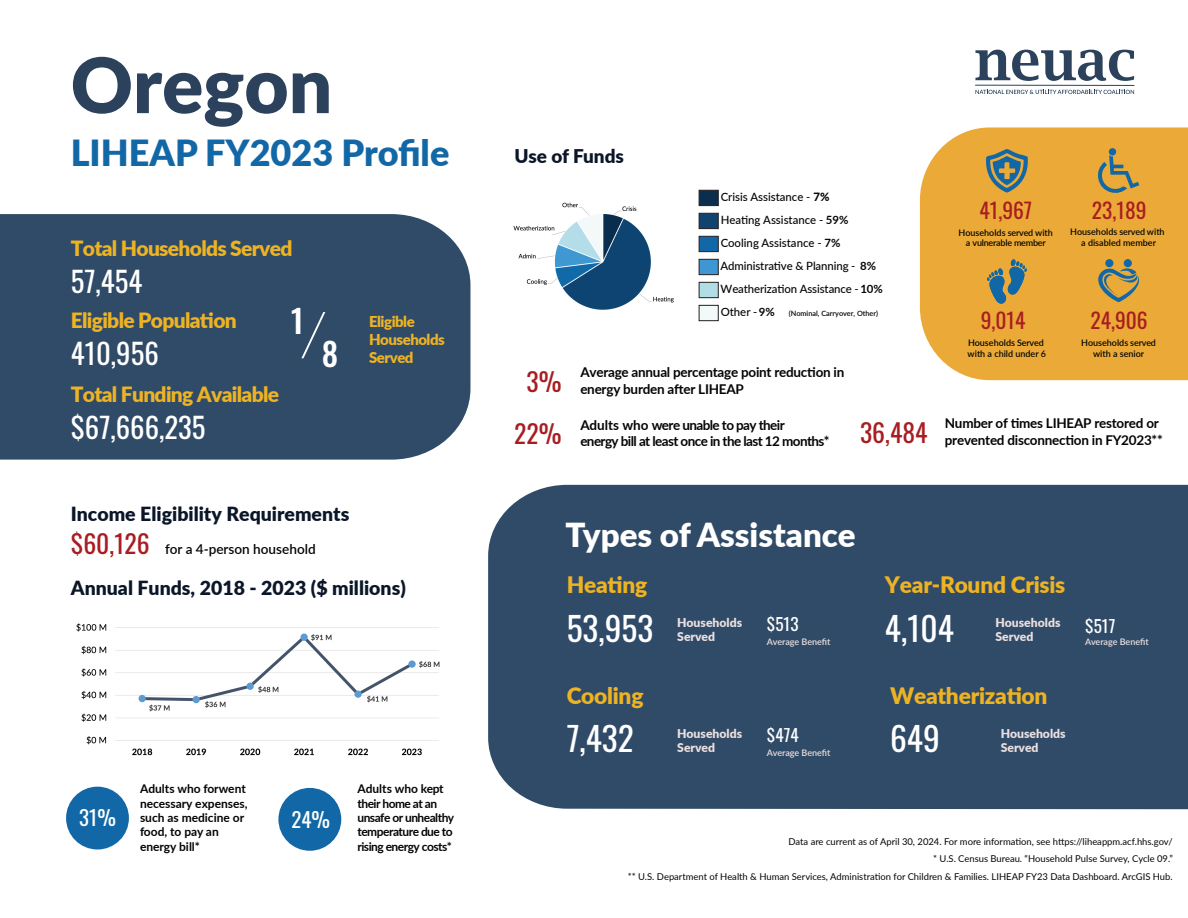
<style>
.page{position:relative;width:1188px;height:918px;background:#fff}
.page>*{position:absolute;margin:0;border:0;box-sizing:border-box;transform-origin:0 0}
.t1{font:900 76.5px "Lato";color:#2b415c}
.t2{font:900 36px "Lato";color:#1268a6}
.t3{font:33.45px "Oswald";color:#fff}
.t4{font:900 33.15px "Lato";color:#fff}
.t5{font:500 32.25px "Oswald";color:#fff}
.t6{font:28.65px "Oswald";color:#fff}
.t7{font:25.65px "Oswald";color:#a81d21}
.t8{font:900 22.65px "Lato";letter-spacing:-.01em;color:#edb323}
.t9{font:21.45px "Oswald";color:#a81d21}
.t10{font:900 21px "Lato";letter-spacing:-.035em;color:#edb323}
.t11{font:20.85px "Oswald";color:#fff}
.t12{font:900 19.5px "Lato";color:#0b1729}
.t13{font:900 18.9px "Lato";color:#0b1729}
.t14{font:17.25px "Oswald";color:#fff}
.t15{font:900 15px/18px "Lato";letter-spacing:-.035em;color:#edb323}
.t16{font:700 13.5px/16.2px "Lato";letter-spacing:-.02em;color:#040503}
.t17{font:700 13.5px/16.2px "Lato";letter-spacing:-.045em;color:#040503}
.t18{font:600 13.5px "Lato";color:#040503}
.t19{font:900 12.15px "Lato";color:#eadfdf}
.t20{font:700 12px/14.4px "Lato";letter-spacing:-.045em;color:#040503}
.t21{font:700 12px/14.4px "Lato";letter-spacing:-.015em;color:#040503}
.t22{font:500 11.4px/23px "Lato";color:#040503}
.t23{font:9.45px/17.5px "Lato";color:#040503;text-align:right}
.t24{font:600 9px/10.8px "Lato";color:#040503;text-align:center}
.t25{font:600 9px "Lato";letter-spacing:-.005em;color:#eadfdf}
.t26{font:600 9px/10.8px "Lato";letter-spacing:-.02em;color:#040503;text-align:center}
.t27{font:600 7.35px "Lato";color:#000}
.s1{font-family:"Oswald";font-weight:400;font-size:25.65px;color:#a81d21}
.s2{font-weight:800}
.s3{font-weight:700}
</style>
<div class="page">
<div style="left:488px;top:485px;width:700px;height:324px;background:#304b68"></div>
<div style="left:66px;top:787px;width:63px;height:63px;background:#1268a6;border-radius:50%"></div>
<div style="left:920px;top:127px;width:268px;height:253px;background:#ebaa37"></div>
<div style="left:0;top:214px;width:470px;height:246px;background:#304b68"></div>
<div style="left:278px;top:788px;width:63px;height:63px;background:#1268a6;border-radius:50%"></div>
<svg style="left:1097px;top:155px;width:42px;height:39px;background:#b29853"></svg>
<div style="left:1109px;top:148px;width:7px;height:8px;background:#1268a6;border-radius:50%"></div>
<svg style="left:986px;top:149px;width:42px;height:44px;background:#7f896d"></svg>
<svg style="left:986px;top:259px;width:41px;height:47px;background:#918e64"></svg>
<svg style="left:1097px;top:268px;width:42px;height:34px"></svg>
<div style="left:1105px;top:259px;width:8px;height:8px;background:#1268a6;border-radius:50%"></div>
<div style="left:1124px;top:259px;width:8px;height:8px;background:#1268a6;border-radius:50%"></div>
<div style="left:699px;top:305px;width:19px;height:16px;background:#f3f8f9;border:1px solid #231f20"></div>
<div style="left:699px;top:282px;width:19px;height:16px;background:#b1dde6;border:1px solid #231f20"></div>
<div style="left:699px;top:259px;width:19px;height:16px;background:#3e97d2;border:1px solid #231f20"></div>
<div style="left:699px;top:236px;width:19px;height:16px;background:#1268a6;border:1px solid #231f20"></div>
<div style="left:699px;top:213px;width:19px;height:16px;background:#104370;border:1px solid #231f20"></div>
<div style="left:699px;top:190px;width:19px;height:16px;background:#0a2e4d;border:1px solid #231f20"></div>
<svg style="left:975px;top:50px;width:159px;height:31px"></svg>
<svg style="left:975px;top:90px;width:159px;height:4px"></svg>
<hr style="left:975px;top:85px;width:159px;height:1px;background:#2c425c">
<svg style="left:301px;top:312px;width:24px;height:46px"></svg>
<img style="left:513px;top:202px;width:161px;height:108px">
<img style="left:76px;top:623px;width:364px;height:133px">
<h1 class="t1" style="left:71px;top:28px;width:263px">Oregon</h1>
<h2 class="t2" style="left:71px;top:126px;width:380px">LIHEAP FY2023 Profile</h2>
<h3 class="t13" style="left:515px;top:142px;width:111px">Use of Funds</h3>
<h3 class="t10" style="left:71px;top:233px;width:223px">Total Households Served</h3>
<h3 class="t6" style="left:71px;top:256px;width:73px">57,454</h3>
<h3 class="t10" style="left:71px;top:305px;width:167px">Eligible Population</h3>
<h3 class="t6" style="left:71px;top:328px;width:89px">410,956</h3>
<h3 class="t10" style="left:71px;top:379px;width:210px">Total Funding Available</h3>
<h3 class="t6" style="left:71px;top:402px;width:136px">$67,666,235</h3>
<h3 class="t5" style="left:291px;top:304px;width:14px">1</h3>
<h3 class="t5" style="left:322px;top:337px;width:18px">8</h3>
<h3 class="t15" style="left:369px;top:312px;width:77px">Eligible<br>Households<br>Served</h3>
<h3 class="t12" style="left:71px;top:499px;width:280px">Income Eligibility Requirements</h3>
<h3 class="t18" style="left:71px;top:540px;width:246px"><span class="s1">$60,126</span> for a 4-person household</h3>
<h3 class="t12" style="left:71px;top:574px;width:336px">Annual Funds, 2018 - 2023 ($ millions)</h3>
<p class="t21" style="left:140px;top:781px;width:109px">Adults who forwent necessary expenses, such as medicine or food, to pay an energy bill*</p>
<p class="t20" style="left:357px;top:781px;width:98px">Adults who kept their home at an unsafe or unhealthy temperature due to rising energy costs*</p>
<h3 class="t11" style="left:79px;top:799px;width:38px">31%</h3>
<h3 class="t11" style="left:292px;top:801px;width:40px">24%</h3>
<h3 class="t7" style="left:526px;top:359px;width:37px">3%</h3>
<h3 class="t7" style="left:514px;top:411px;width:49px">22%</h3>
<p class="t22" style="left:721px;top:185px;width:164px">Crisis Assistance - <span class="s2">7%<br></span>Heating Assistance - <span class="s3">59%<br></span>Cooling Assistance - <span class="s3">7%<br></span>Administrative &amp; Planning - <span class="s3">8%<br></span>Weatherization Assistance -<span class="s3">10%<br></span>Other -<span class="s3">9%</span></p>
<p class="t27" style="left:789px;top:308px;width:91px">(Nominal, Carryover, Other)</p>
<h3 class="t16" style="left:580px;top:364px;width:266px">Average annual percentage point reduction in energy burden after LIHEAP</h3>
<h3 class="t9" style="left:979px;top:191px;width:54px">41,967</h3>
<h3 class="t9" style="left:1092px;top:191px;width:56px">23,189</h3>
<p class="t26" style="left:959px;top:227px;width:96px">Households served with a vulnerable member</p>
<p class="t24" style="left:1070px;top:226px;width:96px">Households served with a disabled member</p>
<h3 class="t9" style="left:981px;top:302px;width:46px">9,014</h3>
<h3 class="t9" style="left:1090px;top:301px;width:59px">24,906</h3>
<p class="t24" style="left:968px;top:337px;width:80px;text-align:left">Households Served with a child under 6</p>
<p class="t24" style="left:1081px;top:337px;width:76px">Households served with a senior</p>
<h3 class="t17" style="left:580px;top:416px;width:251px">Adults who were unable to pay their<br>energy bill at least once in the last 12 months*</h3>
<h3 class="t16" style="left:860px;top:415px;width:304px;text-align:right">Number of times LIHEAP restored or<br><span class="s1">36,484</span> prevented disconnection in FY2023**</h3>
<h3 class="t4" style="left:565px;top:510px;width:292px">Types of Assistance</h3>
<h3 class="t8" style="left:567px;top:568px;width:82px">Heating</h3>
<h3 class="t8" style="left:885px;top:568px;width:182px">Year-Round Crisis</h3>
<h3 class="t3" style="left:567px;top:598px;width:88px">53,953</h3>
<p class="t19" style="left:677px;top:613px;width:66px">Households</p>
<p class="t19" style="left:677px;top:628px;width:39px">Served</p>
<h3 class="t14" style="left:767px;top:609px;width:33px">$513</h3>
<p class="t25" style="left:767px;top:635px;width:65px">Average Benefit</p>
<h3 class="t3" style="left:885px;top:598px;width:71px">4,104</h3>
<p class="t19" style="left:996px;top:613px;width:66px">Households</p>
<p class="t19" style="left:996px;top:628px;width:39px">Served</p>
<h3 class="t14" style="left:1085px;top:611px;width:32px">$517</h3>
<p class="t25" style="left:1085px;top:635px;width:65px">Average Benefit</p>
<h3 class="t8" style="left:567px;top:679px;width:78px">Cooling</h3>
<h3 class="t8" style="left:890px;top:679px;width:159px">Weatherization</h3>
<h3 class="t3" style="left:567px;top:709px;width:69px">7,432</h3>
<p class="t19" style="left:677px;top:724px;width:66px">Households</p>
<p class="t19" style="left:677px;top:739px;width:39px">Served</p>
<h3 class="t14" style="left:767px;top:720px;width:33px">$474</h3>
<p class="t25" style="left:767px;top:746px;width:65px">Average Benefit</p>
<h3 class="t3" style="left:890px;top:709px;width:51px">649</h3>
<p class="t19" style="left:1001px;top:724px;width:66px">Households</p>
<p class="t19" style="left:1001px;top:739px;width:39px">Served</p>
<p class="t23" style="left:628px;top:832px;width:546px">Data are current as of April 30, 2024. For more information, see https://liheappm.acf.hhs.gov/<br>* U.S. Census Bureau. “Household Pulse Survey, Cycle 09.”<br>** U.S. Department of Health &amp; Human Services, Administration for Children &amp; Families. LIHEAP FY23 Data Dashboard. ArcGIS Hub.</p>
</div>
